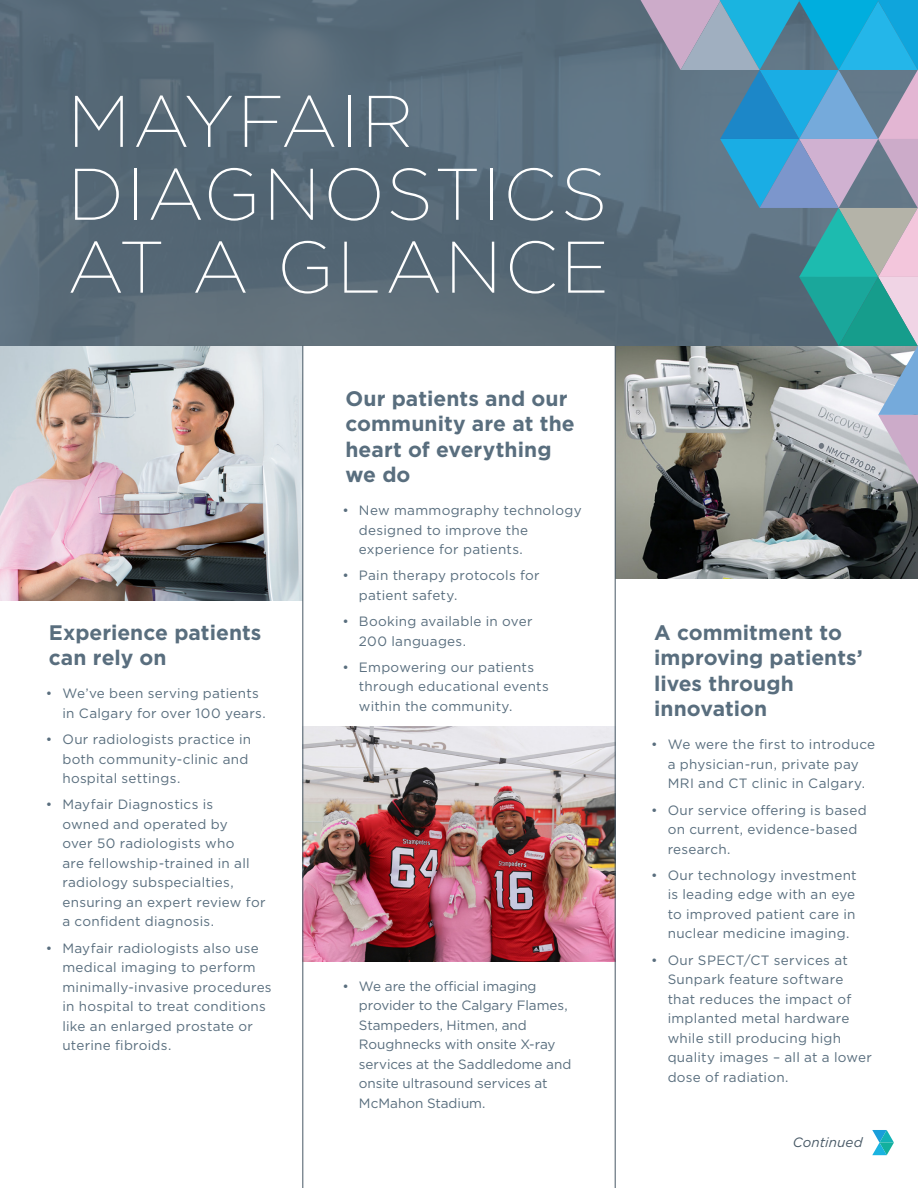
<style>
.page{position:relative;width:918px;height:1188px;background:#fff}
.page>*{position:absolute;margin:0;border:0;box-sizing:border-box;transform-origin:0 0}
.Body_Text{font:200 72.9px/72.9px "Gotham";letter-spacing:.035em;color:#fff}
.Body_Text-2{font:700 21px/25.5px "Gotham";letter-spacing:.005em;color:#596e7e}
.t1{font:13.5px/19.5px "Gotham";letter-spacing:.02em;color:#596e7e}
.t2{font:13.5px/19.5px "Gotham";letter-spacing:-.005em;color:#596e7e}
.Body_Text-3{font:italic 13.5px "Gotham";letter-spacing:.01em;color:#475865}
</style>
<div class="page">
<img style="left:0;top:346px;width:303px;height:255px">
<img style="left:616px;top:346px;width:302px;height:233px">
<img style="left:304px;top:726px;width:311px;height:236px">
<svg style="left:0;top:0;width:641px;height:346px;background:#586a78"></svg>
<svg style="left:641px;top:0;width:277px;height:484px;background:#7094a4"></svg>
<svg style="left:872px;top:1130px;width:22px;height:25px"></svg>
<hr style="left:303px;top:346px;width:1px;height:842px;background:#475865">
<hr style="left:615px;top:346px;width:1px;height:842px;background:#475865">
<p class="Body_Text" style="left:68px;top:82px;width:543px">MAYFAIR<br>DIAGNOSTICS<br>AT A GLANCE</p>
<p class="Body_Text-2" style="left:49px;top:620px;width:214px">Experience patients can rely on</p>
<p class="t1" style="left:62px;top:684px;width:205px;text-indent:-16px">• We’ve been serving patients in Calgary for over 100 years.</p>
<p class="t1" style="left:62px;top:729px;width:190px;text-indent:-16px">• Our radiologists practice in both community-clinic and hospital settings.</p>
<p class="t1" style="left:62px;top:795px;width:205px;text-indent:-16px">• Mayfair Diagnostics is<br>owned and operated by<br>over 50 radiologists who<br>are fellowship-trained in all radiology subspecialties, ensuring an expert review for a confident diagnosis.</p>
<p class="t1" style="left:62px;top:938px;width:211px;text-indent:-16px">• Mayfair radiologists also use medical imaging to perform minimally-invasive procedures in hospital to treat conditions like an enlarged prostate or uterine fibroids.</p>
<p class="Body_Text-2" style="left:345px;top:385px;width:231px">Our patients and our community are at the heart of everything we do</p>
<p class="t1" style="left:359px;top:500px;width:224px;text-indent:-16px">• New mammography technology designed to improve the experience for patients.</p>
<p class="t1" style="left:359px;top:566px;width:182px;text-indent:-16px">• Pain therapy protocols for patient safety.</p>
<p class="t1" style="left:359px;top:611px;width:175px;text-indent:-16px">• Booking available in over<br>200 languages.</p>
<p class="t1" style="left:359px;top:657px;width:191px;text-indent:-16px">• Empowering our patients through educational events within the community.</p>
<p class="t2" style="left:359px;top:976px;width:214px;text-indent:-16px">• We are the official imaging provider to the Calgary Flames,<br>Stampeders, Hitmen, and<br>Roughnecks with onsite X-ray services at the Saddledome and onsite ultrasound services at<br>McMahon Stadium.</p>
<p class="Body_Text-2" style="left:654px;top:620px;width:210px">A commitment to improving patients’ lives through innovation</p>
<p class="t1" style="left:651px;top:735px;width:226px;text-align:center">• We were the first to introduce a physician-run, private pay<br>MRI and CT clinic in Calgary.</p>
<p class="t1" style="left:668px;top:800px;width:201px;text-indent:-16px">• Our service offering is based on current, evidence-based research.</p>
<p class="t1" style="left:668px;top:865px;width:190px;text-align:justify;text-indent:-16px">• Our technology investment is leading edge with an eye to improved patient care in nuclear medicine imaging.</p>
<p class="t1" style="left:668px;top:950px;width:206px;text-indent:-16px">• Our SPECT/CT services at<br>Sunpark feature software that reduces the impact of implanted metal hardware while still producing high quality images – all at a lower dose of radiation.</p>
<p class="Body_Text-3" style="left:793px;top:1134px;width:71px">Continued</p>
</div>
